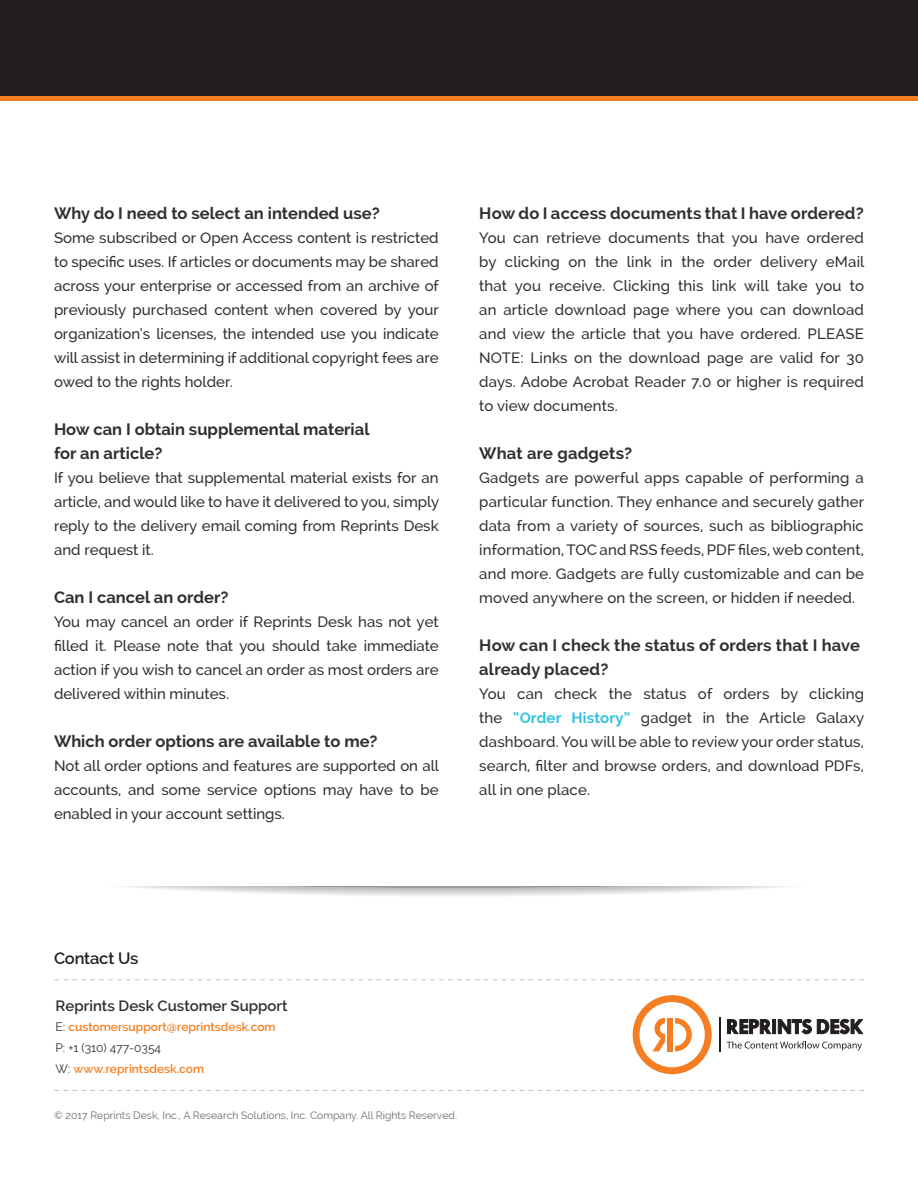
<style>
.page{position:relative;width:918px;height:1188px;background:#fff}
.page>*{position:absolute;margin:0;border:0;box-sizing:border-box;transform-origin:0 0}
.Main_Content{font:700 16.5px/24px "Raleway";color:#312f30}
.Main_Content-2{font:600 16.5px "Raleway";letter-spacing:-.01em;color:#231f20}
.Main_Content-3{font:500 15px/24px "Raleway";color:#312f30;text-align:justify}
.column{font:600 15px "Raleway";color:#312f30}
.column-2{font:600 12px "Raleway";color:#f58021}
.column-3{font:12px "Raleway";color:#312f30}
.column-4{font:10.5px "Raleway";color:#6c6d70}
.s1{font-weight:700;color:#35c2e0}
.s2{font-weight:400;color:#312f30}
</style>
<div class="page">
<div style="left:0;top:0;width:918px;height:96px;background:#231f20"></div>
<div style="left:0;top:96px;width:918px;height:5px;background:#f58021"></div>
<svg style="left:633px;top:995px;width:79px;height:79px"></svg>
<hr style="left:719px;top:1017px;width:1px;height:35px;background:#231f20">
<svg style="left:727px;top:1019px;width:44px;height:15px"></svg>
<hr style="left:772px;top:1019px;width:4px;height:15px;background:#231f20">
<svg style="left:778px;top:1019px;width:85px;height:15px"></svg>
<svg style="left:727px;top:1041px;width:135px;height:10px"></svg>
<svg style="left:55px;top:980px;width:809px;height:1px"></svg>
<svg style="left:55px;top:1090px;width:809px;height:1px"></svg>
<svg style="left:118px;top:886px;width:674px;height:10px"></svg>
<p class="Main_Content" style="left:54px;top:202px;width:327px">Why do I need to select an intended use?</p>
<p class="Main_Content-3" style="left:54px;top:226px;width:387px">Some subscribed or Open Access content is restricted to specific uses. If articles or documents may be shared across your enterprise or accessed from an archive of previously purchased content when covered by your organization’s licenses, the intended use you indicate will assist in determining if additional copyright fees are owed to the rights holder.</p>
<p class="Main_Content" style="left:54px;top:418px;width:317px">How can I obtain supplemental material for an article?</p>
<p class="Main_Content-3" style="left:54px;top:466px;width:387px">If you believe that supplemental material exists for an article, and would like to have it delivered to you, simply reply to the delivery email coming from Reprints Desk and request it.</p>
<p class="Main_Content" style="left:54px;top:586px;width:176px">Can I cancel an order?</p>
<p class="Main_Content-3" style="left:54px;top:610px;width:386px">You may cancel an order if Reprints Desk has not yet filled it. Please note that you should take immediate action if you wish to cancel an order as most orders are delivered within minutes.</p>
<p class="Main_Content" style="left:54px;top:730px;width:325px">Which order options are available to me?</p>
<p class="Main_Content-3" style="left:54px;top:754px;width:387px">Not all order options and features are supported on all accounts, and some service options may have to be enabled in your account settings.</p>
<p class="Main_Content" style="left:479px;top:202px;width:386px">How do I access documents that I have ordered?</p>
<p class="Main_Content-3" style="left:479px;top:226px;width:387px">You can retrieve documents that you have ordered by clicking on the link in the order delivery eMail that you receive. Clicking this link will take you to an article download page where you can download and view the article that you have ordered. PLEASE NOTE: Links on the download page are valid for 30 days. Adobe Acrobat Reader 7.0 or higher is required to view documents.</p>
<p class="Main_Content" style="left:479px;top:442px;width:155px">What are gadgets?</p>
<p class="Main_Content-3" style="left:479px;top:466px;width:387px">Gadgets are powerful apps capable of performing a particular function. They enhance and securely gather data from a variety of sources, such as bibliographic information, TOC and RSS feeds, PDF files, web content, and more. Gadgets are fully customizable and can be moved anywhere on the screen, or hidden if needed.</p>
<p class="Main_Content" style="left:479px;top:634px;width:382px">How can I check the status of orders that I have already placed?</p>
<p class="Main_Content-3" style="left:479px;top:682px;width:387px">You can check the status of orders by clicking the <span class="s1">“Order History”</span> gadget in the Article Galaxy dashboard. You will be able to review your order status, search, filter and browse orders, and download PDFs, all in one place.</p>
<p class="Main_Content-2" style="left:54px;top:948px;width:86px">Contact Us</p>
<p class="column" style="left:56px;top:997px;width:234px">Reprints Desk Customer Support</p>
<p class="column-2" style="left:56px;top:1020px;width:222px"><span class="s2">E:</span> customersupport@reprintsdesk.com</p>
<p class="column-3" style="left:56px;top:1041px;width:107px">P: +1 (310) 477-0354</p>
<p class="column-2" style="left:56px;top:1062px;width:150px"><span class="s2">W:</span> www.reprintsdesk.com</p>
<p class="column-4" style="left:54px;top:1109px;width:405px">© 2017 Reprints Desk, Inc., A Research Solutions, Inc. Company. All Rights Reserved.</p>
</div>
